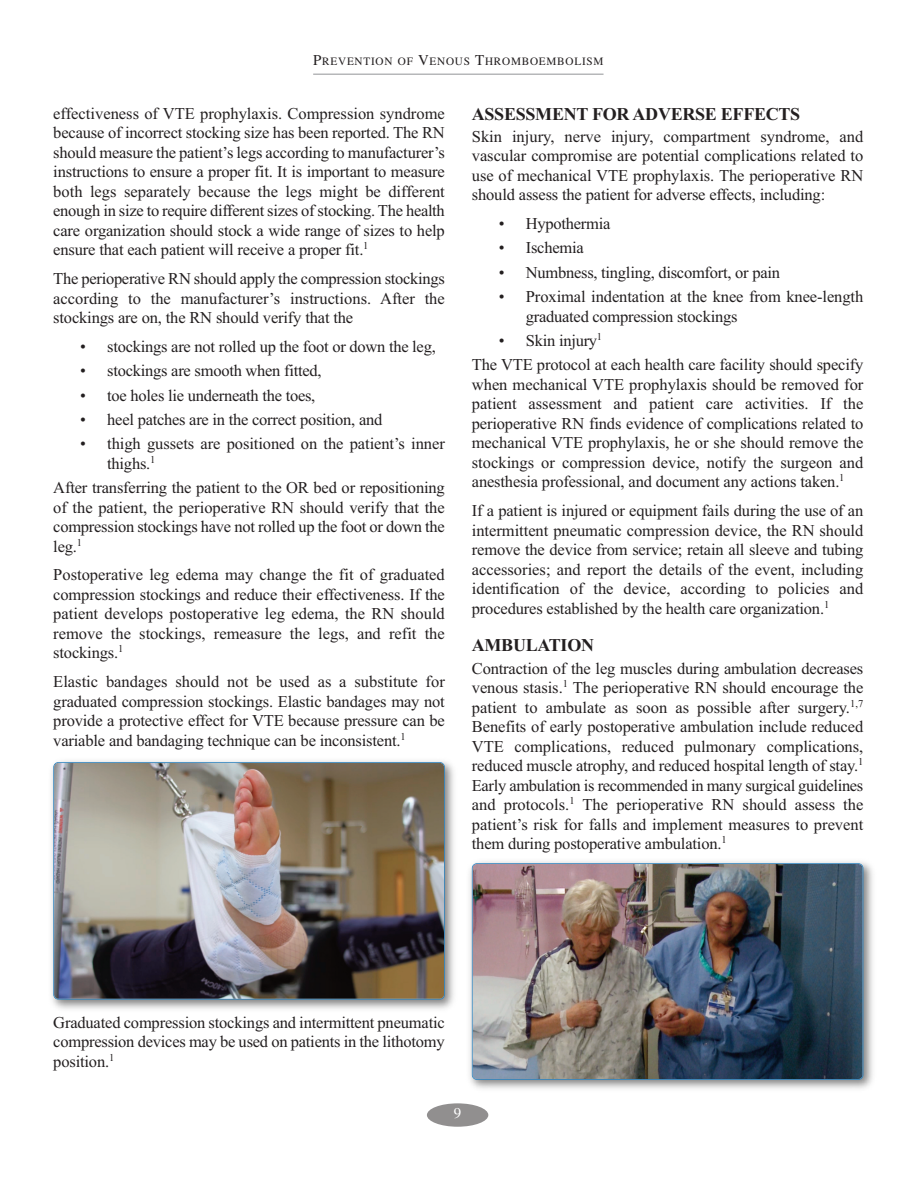
<style>
.page{position:relative;width:915px;height:1185px;background:#fff}
.page>*{position:absolute;margin:0;border:0;box-sizing:border-box;transform-origin:0 0}
.t1{font:700 18px "Times New Roman";letter-spacing:-.015em;color:#231f20}
.t2{font:16.5px/19.5px "Times New Roman";letter-spacing:-.01em;color:#231f20;text-align:justify}
.t3{font:15px "Times";color:#fff}
.t4{font:11.25px "Times";letter-spacing:.065em;color:#231f20}
.s1{font-size:15px}
</style>
<div class="page">
<div style="left:427px;top:1103px;width:61px;height:23px;background:#918f8f;border-radius:50%"></div>
<hr style="left:313px;top:74px;width:290px;height:1px;background:#919396">
<img style="left:51px;top:761px;width:403px;height:248px">
<img style="left:54px;top:762px;width:390px;height:236px;border-radius:4px">
<div style="left:53px;top:762px;width:392px;height:237px;border:2px solid #2881bf;border-radius:5px"></div>
<img style="left:469px;top:861px;width:404px;height:228px">
<img style="left:473px;top:864px;width:390px;height:215px;border-radius:4px">
<div style="left:472px;top:863px;width:391px;height:216px;border:2px solid #2881bf;border-radius:5px"></div>
<p class="t4" style="left:313px;top:54px;width:292px"><span class="s1">P</span>REVENTION OF <span class="s1">V</span>ENOUS <span class="s1">T</span>HROMBOEMBOLISM</p>
<p class="t2" style="left:53px;top:103px;width:393px">effectiveness of VTE prophylaxis. Compression syndrome because of incorrect stocking size has been reported. The RN should measure the patient’s legs according to manufacturer’s instructions to ensure a proper fit. It is important to measure both legs separately because the legs might be different enough in size to require different sizes of stocking. The health care organization should stock a wide range of sizes to help ensure that each patient will receive a proper fit.<sup>1</sup></p>
<p class="t2" style="left:53px;top:268px;width:393px">The perioperative RN should apply the compression stockings according to the manufacturer’s instructions. After the stockings are on, the RN should verify that the</p>
<p class="t2" style="left:80px;top:336px;width:357px">• stockings are not rolled up the foot or down the leg,</p>
<p class="t2" style="left:80px;top:361px;width:243px">• stockings are smooth when fitted,</p>
<p class="t2" style="left:80px;top:385px;width:237px">• toe holes lie underneath the toes,</p>
<p class="t2" style="left:80px;top:409px;width:303px">• heel patches are in the correct position, and</p>
<p class="t2" style="left:107px;top:434px;width:339px;text-indent:-27px">• thigh gussets are positioned on the patient’s inner thighs.<sup>1</sup></p>
<p class="t2" style="left:53px;top:477px;width:393px">After transferring the patient to the OR bed or repositioning of the patient, the perioperative RN should verify that the compression stockings have not rolled up the foot or down the leg.<sup>1</sup></p>
<p class="t2" style="left:53px;top:565px;width:393px">Postoperative leg edema may change the fit of graduated compression stockings and reduce their effectiveness. If the patient develops postoperative leg edema, the RN should remove the stockings, remeasure the legs, and refit the stockings.<sup>1</sup></p>
<p class="t2" style="left:53px;top:671px;width:393px">Elastic bandages should not be used as a substitute for graduated compression stockings. Elastic bandages may not provide a protective effect for VTE because pressure can be variable and bandaging technique can be inconsistent.<sup>1</sup></p>
<p class="t1" style="left:472px;top:103px;width:330px">ASSESSMENT FOR ADVERSE EFFECTS</p>
<p class="t2" style="left:472px;top:126px;width:393px">Skin injury, nerve injury, compartment syndrome, and vascular compromise are potential complications related to use of mechanical VTE prophylaxis. The perioperative RN should assess the patient for adverse effects, including:</p>
<p class="t2" style="left:499px;top:213px;width:113px">• Hypothermia</p>
<p class="t2" style="left:499px;top:238px;width:86px">• Ischemia</p>
<p class="t2" style="left:499px;top:262px;width:283px">• Numbness, tingling, discomfort, or pain</p>
<p class="t2" style="left:526px;top:287px;width:339px;text-indent:-27px">• Proximal indentation at the knee from knee-length graduated compression stockings</p>
<p class="t2" style="left:472px;top:328px;width:393px;line-height:24.3px;text-indent:27px">• Skin injury<sup>1<br></sup>The VTE protocol at each health care facility should specify</p>
<p class="t2" style="left:472px;top:374px;width:393px">when mechanical VTE prophylaxis should be removed for patient assessment and patient care activities. If the perioperative RN finds evidence of complications related to mechanical VTE prophylaxis, he or she should remove the stockings or compression device, notify the surgeon and anesthesia professional, and document any actions taken.<sup>1</sup></p>
<p class="t2" style="left:472px;top:500px;width:393px">If a patient is injured or equipment fails during the use of an intermittent pneumatic compression device, the RN should remove the device from service; retain all sleeve and tubing accessories; and report the details of the event, including identification of the device, according to policies and procedures established by the health care organization.<sup>1</sup></p>
<p class="t1" style="left:472px;top:634px;width:124px">AMBULATION</p>
<p class="t2" style="left:472px;top:658px;width:393px">Contraction of the leg muscles during ambulation decreases venous stasis.<sup>1</sup> The perioperative RN should encourage the patient to ambulate as soon as possible after surgery.<sup>1,7<br></sup>Benefits of early postoperative ambulation include reduced VTE complications, reduced pulmonary complications, reduced muscle atrophy, and reduced hospital length of stay.<sup>1<br></sup>Early ambulation is recommended in many surgical guidelines and protocols.<sup>1</sup> The perioperative RN should assess the patient’s risk for falls and implement measures to prevent them during postoperative ambulation.<sup>1</sup></p>
<p class="t2" style="left:53px;top:1012px;width:393px">Graduated compression stockings and intermittent pneumatic compression devices may be used on patients in the lithotomy position.<sup>1</sup></p>
<p class="t3" style="left:454px;top:1104px;width:9px">9</p>
</div>
